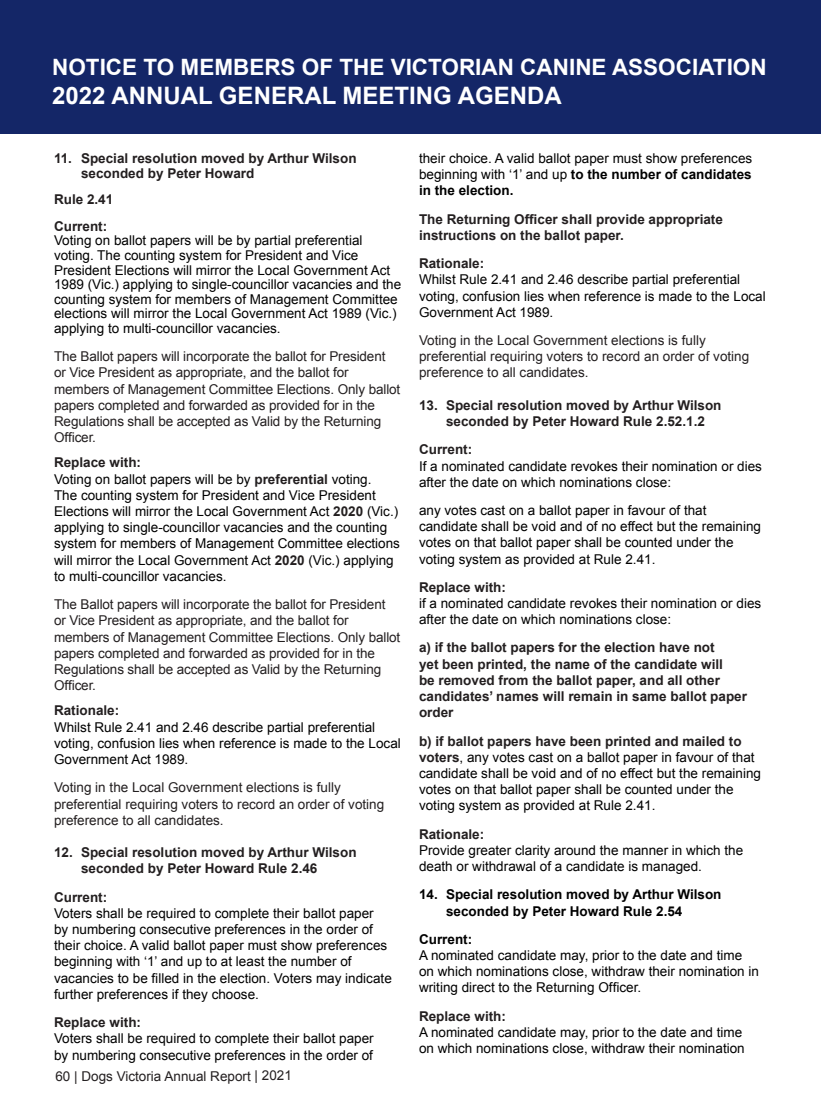
<style>
.page{position:relative;width:821px;height:1115px;background:#fff}
.page>*{position:absolute;margin:0;border:0;box-sizing:border-box;transform-origin:0 0}
.t1{font:700 24px "Arial";color:#fff}
.t2{font:700 22.5px "Arial";color:#fff}
.Default{font:13.5px/16.2px "Arial";color:#000}
.t3{font:13.5px/16.2px "Arial";letter-spacing:-.01em;color:#231f20}
.Default-2{font:700 13.5px/16.2px "Arial";color:#231f20}
.List_Paragraph{font:13.5px/14.5px "Arial";color:#000}
.t4{font:700 13.5px/16.2px "Arial";color:#000}
.List_Paragraph-2{font:700 13.5px "Arial";color:#231f20}
.s1{font-weight:700;color:#231f20}
.s2{font-weight:700}
</style>
<div class="page">
<div style="left:0;top:0;width:821px;height:134px;background:#142667"></div>
<p class="t2" style="left:52px;top:52px;width:716px">NOTICE TO MEMBERS OF THE VICTORIAN CANINE ASSOCIATION</p>
<p class="t1" style="left:52px;top:80px;width:511px">2022 ANNUAL GENERAL MEETING AGENDA</p>
<p class="Default-2" style="left:81px;top:151px;width:277px;line-height:14.5px;text-indent:-27px">11. Special resolution moved by Arthur Wilson seconded by Peter Howard</p>
<p class="List_Paragraph-2" style="left:54px;top:190px;width:61px">Rule 2.41</p>
<p class="List_Paragraph" style="left:54px;top:219px;width:349px"><span class="s1">Current:<br></span>Voting on ballot papers will be by partial preferential voting. The counting system for President and Vice President Elections will mirror the Local Government Act 1989 (Vic.) applying to single-councillor vacancies and the counting system for members of Management Committee elections will mirror the Local Government Act 1989 (Vic.) applying to multi-councillor vacancies.</p>
<p class="t3" style="left:54px;top:348px;width:348px">The Ballot papers will incorporate the ballot for President or Vice President as appropriate, and the ballot for members of Management Committee Elections. Only ballot papers completed and forwarded as provided for in the Regulations shall be accepted as Valid by the Returning Officer.</p>
<p class="Default-2" style="left:54px;top:455px;width:89px">Replace with:</p>
<p class="Default" style="left:54px;top:470px;width:347px">Voting on ballot papers will be by <span class="s1">preferential</span> voting.<br>The counting system for President and Vice President Elections will mirror the Local Government Act <span class="s1">2020</span> (Vic.) applying to single-councillor vacancies and the counting system for members of Management Committee elections will mirror the Local Government Act <span class="s1">2020</span> (Vic.) applying to multi-councillor vacancies.</p>
<p class="t3" style="left:54px;top:596px;width:348px">The Ballot papers will incorporate the ballot for President or Vice President as appropriate, and the ballot for members of Management Committee Elections. Only ballot papers completed and forwarded as provided for in the Regulations shall be accepted as Valid by the Returning Officer.</p>
<p class="Default-2" style="left:54px;top:702px;width:67px">Rationale:</p>
<p class="Default" style="left:54px;top:718px;width:348px">Whilst Rule 2.41 and 2.46 describe partial preferential voting, confusion lies when reference is made to the Local<br>Government Act 1989.</p>
<p class="t3" style="left:54px;top:779px;width:332px">Voting in the Local Government elections is fully preferential requiring voters to record an order of voting preference to all candidates.</p>
<p class="Default-2" style="left:81px;top:844px;width:277px;text-indent:-27px">12. Special resolution moved by Arthur Wilson seconded by Peter Howard Rule 2.46</p>
<p class="Default-2" style="left:54px;top:888px;width:55px">Current:</p>
<p class="Default" style="left:54px;top:904px;width:339px">Voters shall be required to complete their ballot paper<br>by numbering consecutive preferences in the order of their choice. A valid ballot paper must show preferences beginning with ‘1’ and up to at least the number of vacancies to be filled in the election. Voters may indicate further preferences if they choose.</p>
<p class="Default-2" style="left:54px;top:1014px;width:89px">Replace with:</p>
<p class="Default" style="left:54px;top:1030px;width:321px">Voters shall be required to complete their ballot paper by numbering consecutive preferences in the order of</p>
<p class="t3" style="left:55px;top:1067px;width:238px">60 | Dogs Victoria Annual Report | 2021</p>
<p class="Default" style="left:419px;top:150px;width:335px;text-align:justify">their choice. A valid ballot paper must show preferences beginning with ‘1’ and up <span class="s2">to the number of candidates in the election.</span></p>
<p class="Default-2" style="left:419px;top:211px;width:305px">The Returning Officer shall provide appropriate instructions on the ballot paper.</p>
<p class="Default-2" style="left:419px;top:256px;width:67px">Rationale:</p>
<p class="Default" style="left:419px;top:271px;width:348px">Whilst Rule 2.41 and 2.46 describe partial preferential voting, confusion lies when reference is made to the Local<br>Government Act 1989.</p>
<p class="t3" style="left:419px;top:332px;width:332px">Voting in the Local Government elections is fully preferential requiring voters to record an order of voting preference to all candidates.</p>
<p class="Default-2" style="left:446px;top:397px;width:277px;text-indent:-27px">13. Special resolution moved by Arthur Wilson seconded by Peter Howard Rule 2.52.1.2</p>
<p class="Default-2" style="left:419px;top:442px;width:55px">Current:</p>
<p class="Default" style="left:419px;top:457px;width:344px">If a nominated candidate revokes their nomination or dies after the date on which nominations close:</p>
<p class="Default" style="left:419px;top:502px;width:343px">any votes cast on a ballot paper in favour of that candidate shall be void and of no effect but the remaining votes on that ballot paper shall be counted under the voting system as provided at Rule 2.41.</p>
<p class="Default-2" style="left:419px;top:579px;width:89px">Replace with:</p>
<p class="Default" style="left:419px;top:595px;width:344px">if a nominated candidate revokes their nomination or dies after the date on which nominations close:</p>
<p class="Default-2" style="left:419px;top:640px;width:329px">a) if the ballot papers for the election have not<br>yet been printed, the name of the candidate will<br>be removed from the ballot paper, and all other candidates’ names will remain in same ballot paper order</p>
<p class="Default" style="left:419px;top:732px;width:343px"><span class="s1">b) if ballot papers have been printed and mailed to voters</span>, any votes cast on a ballot paper in favour of that candidate shall be void and of no effect but the remaining votes on that ballot paper shall be counted under the voting system as provided at Rule 2.41.</p>
<p class="Default-2" style="left:419px;top:826px;width:67px">Rationale:</p>
<p class="Default" style="left:419px;top:841px;width:326px">Provide greater clarity around the manner in which the death or withdrawal of a candidate is managed.</p>
<p class="t4" style="left:446px;top:886px;width:277px;text-indent:-27px">14. Special resolution moved by Arthur Wilson seconded by Peter Howard Rule 2.54</p>
<p class="Default" style="left:419px;top:930px;width:341px"><span class="s2">Current:<br></span>A nominated candidate may, prior to the date and time on which nominations close, withdraw their nomination in writing direct to the Returning Officer.</p>
<p class="Default-2" style="left:419px;top:1007px;width:89px">Replace with:</p>
<p class="Default" style="left:419px;top:1023px;width:327px">A nominated candidate may, prior to the date and time on which nominations close, withdraw their nomination</p>
</div>
